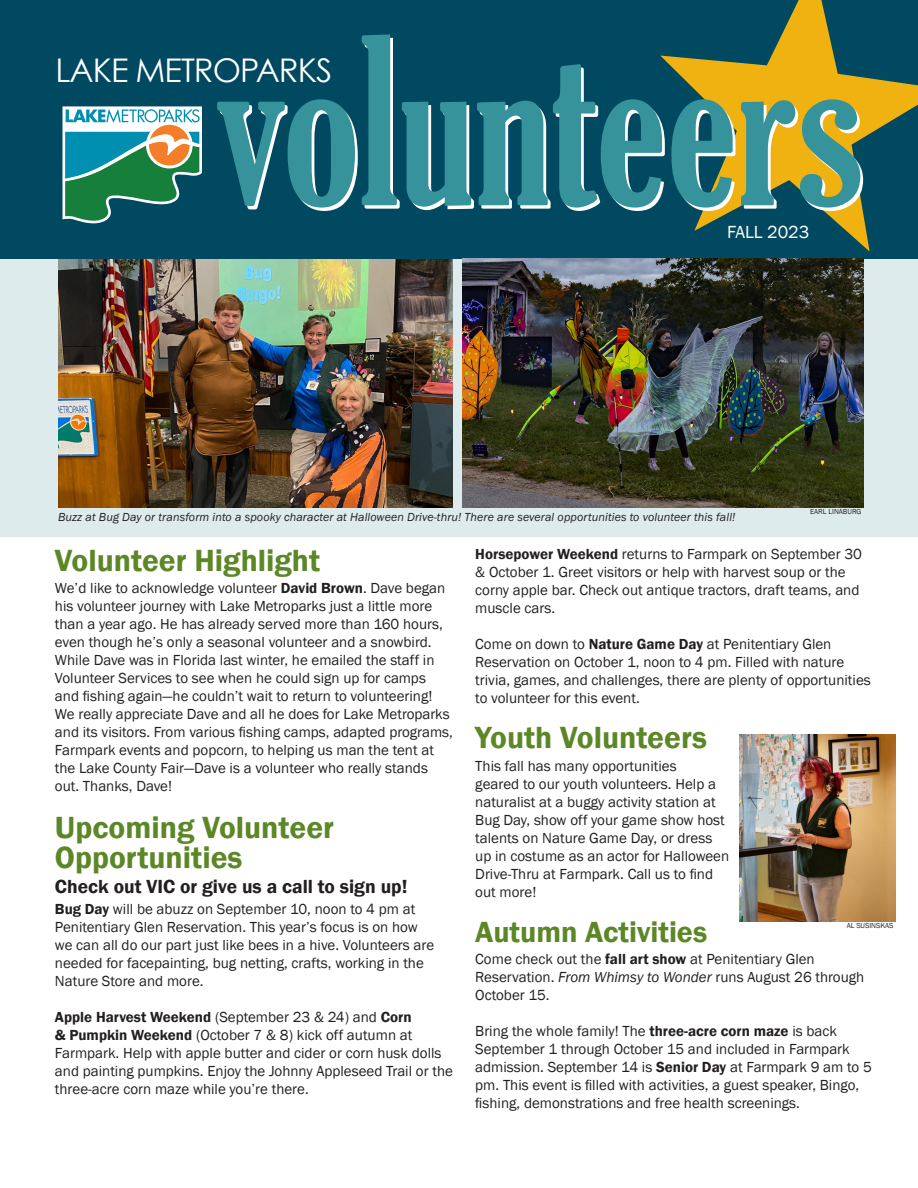
<style>
.page{position:relative;width:918px;height:1188px;background:#fff}
.page>*{position:absolute;margin:0;border:0;box-sizing:border-box;transform-origin:0 0}
.t1{font:extra-condensed 225px "Gloucester";color:#fff}
.t2{font:32.55px "Century Gothic";letter-spacing:-.03em;color:#fff}
.t3{font:600 31.5px/30px "Franklin Gothic";color:#5c8727}
.t4{font:600 30px "Franklin Gothic";color:#5c8727}
.t5{font:600 19.5px "Franklin Gothic";color:#231f20}
.t6{font:18px "Franklin Gothic";color:#fff}
.t7{font:15px/18px "Franklin Gothic";color:#231f20}
.t8{font:italic 12px "Franklin Gothic";letter-spacing:.01em;color:#231f20}
.t9{font:7.5px "Franklin Gothic";color:#231f20}
.s1{font-weight:600}
.s2{font-style:italic}
</style>
<div class="page">
<div style="left:0;top:255px;width:918px;height:282px;background:#deebed"></div>
<img style="left:58px;top:258px;width:394px;height:250px">
<div style="left:0;top:0;width:918px;height:258px;background:#004960"></div>
<svg style="left:660px;top:0;width:258px;height:252px"></svg>
<svg style="left:62px;top:106px;width:140px;height:117px"></svg>
<img style="left:462px;top:258px;width:402px;height:250px">
<img style="left:740px;top:734px;width:155px;height:188px">
<p class="t1" style="left:219px;top:-3px;width:649px">volunteers</p>
<p class="t2" style="left:56px;top:48px;width:278px">LAKE METROPARKS</p>
<p class="t6" style="left:727px;top:221px;width:84px">FALL 2023</p>
<p class="t9" style="left:810px;top:507px;width:53px">EARL LINABURG</p>
<p class="t8" style="left:58px;top:509px;width:679px">Buzz at Bug Day or transform into a spooky character at Halloween Drive-thru! There are several opportunities to volunteer this fall!</p>
<p class="t3" style="left:55px;top:546px;width:267px">Volunteer Highlight</p>
<p class="t7" style="left:55px;top:580px;width:400px">We’d like to acknowledge volunteer <span class="s1">David Brown</span>. Dave began his volunteer journey with Lake Metroparks just a little more than a year ago. He has already served more than 160 hours, even though he’s only a seasonal volunteer and a snowbird.<br>While Dave was in Florida last winter, he emailed the staff in Volunteer Services to see when he could sign up for camps and fishing again—he couldn’t wait to return to volunteering!<br>We really appreciate Dave and all he does for Lake Metroparks and its visitors. From various fishing camps, adapted programs, Farmpark events and popcorn, to helping us man the tent at the Lake County Fair—Dave is a volunteer who really stands out. Thanks, Dave!</p>
<p class="t3" style="left:55px;top:813px;width:281px">Upcoming Volunteer<br>Opportunities</p>
<p class="t5" style="left:55px;top:875px;width:354px">Check out VIC or give us a call to sign up!</p>
<p class="t7" style="left:55px;top:901px;width:381px"><span class="s1">Bug Day</span> will be abuzz on September 10, noon to 4 pm at Penitentiary Glen Reservation. This year’s focus is on how we can all do our part just like bees in a hive. Volunteers are needed for facepainting, bug netting, crafts, working in the Nature Store and more.</p>
<p class="t7" style="left:55px;top:1009px;width:400px"><span class="s1">Apple Harvest Weekend</span> (September 23 &amp; 24) and <span class="s1">Corn<br>&amp; Pumpkin Weekend</span> (October 7 &amp; 8) kick off autumn at Farmpark. Help with apple butter and cider or corn husk dolls and painting pumpkins. Enjoy the Johnny Appleseed Trail or the three-acre corn maze while you’re there.</p>
<p class="t7" style="left:475px;top:545px;width:388px"><span class="s1">Horsepower Weekend</span> returns to Farmpark on September 30 &amp; October 1. Greet visitors or help with harvest soup or the corny apple bar. Check out antique tractors, draft teams, and muscle cars.</p>
<p class="t7" style="left:475px;top:635px;width:397px">Come on down to <span class="s1">Nature Game Day</span> at Penitentiary Glen Reservation on October 1, noon to 4 pm. Filled with nature trivia, games, and challenges, there are plenty of opportunities to volunteer for this event.</p>
<p class="t3" style="left:475px;top:723px;width:233px">Youth Volunteers</p>
<p class="t7" style="left:475px;top:757px;width:255px">This fall has many opportunities<br>geared to our youth volunteers. Help a naturalist at a buggy activity station at Bug Day, show off your game show host talents on Nature Game Day, or dress up in costume as an actor for Halloween Drive-Thru at Farmpark. Call us to find out more!</p>
<p class="t4" style="left:475px;top:913px;width:233px">Autumn Activities</p>
<p class="t7" style="left:475px;top:950px;width:391px">Come check out the <span class="s1">fall art show</span> at Penitentiary Glen<br>Reservation. <span class="s2">From Whimsy to Wonder</span> runs August 26 through<br>October 15.</p>
<p class="t7" style="left:475px;top:1022px;width:398px">Bring the whole family! The <span class="s1">three-acre corn maze</span> is back September 1 through October 15 and included in Farmpark admission. September 14 is <span class="s1">Senior Day</span> at Farmpark 9 am to 5 pm. This event is filled with activities, a guest speaker, Bingo, fishing, demonstrations and free health screenings.</p>
<p class="t9" style="left:847px;top:921px;width:48px">AL SUSINSKAS</p>
</div>
